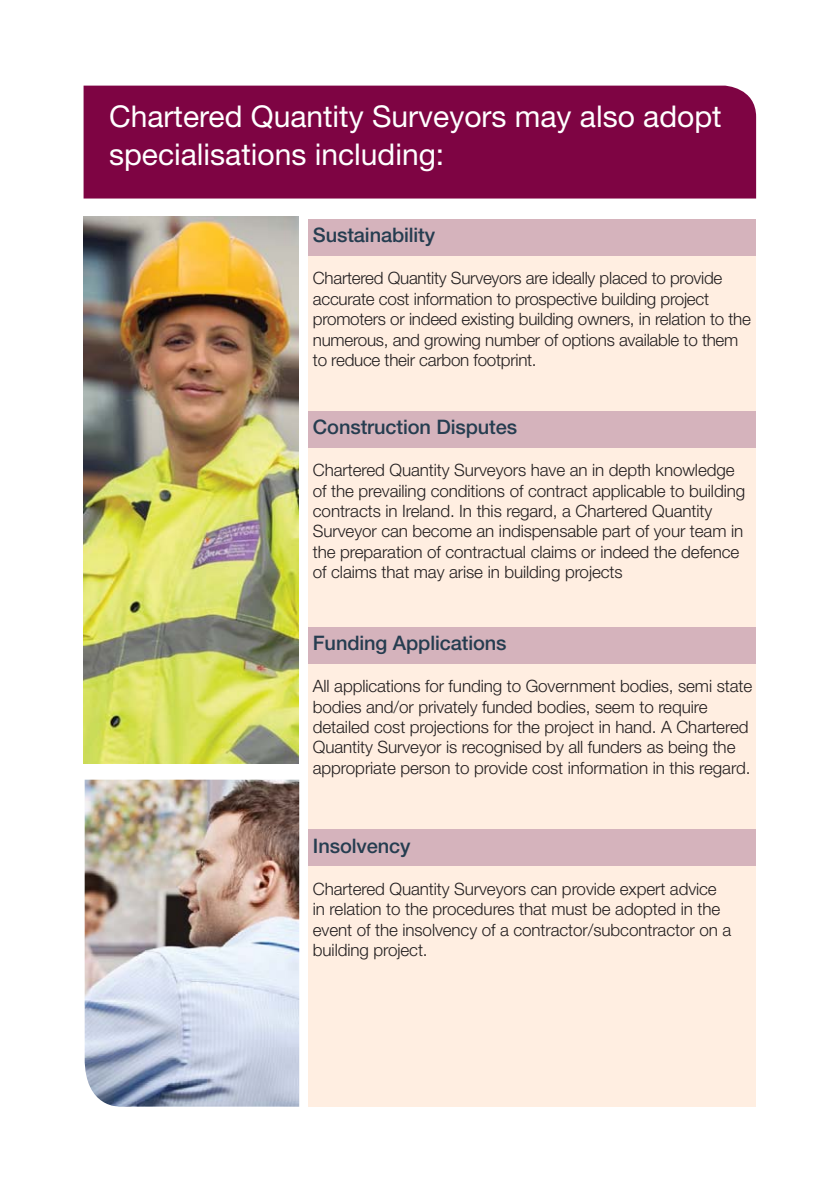
<style>
.page{position:relative;width:838px;height:1189px;background:#fff}
.page>*{position:absolute;margin:0;border:0;box-sizing:border-box;transform-origin:0 0}
.t1{font:30px/38px "Helvetica Neue";color:#fff}
.t2{font:500 20px "Helvetica Neue";letter-spacing:-.005em;color:#253d50}
.t3{font:300 17px/20.4px "Helvetica Neue";letter-spacing:-.005em;color:#231f20}
</style>
<div class="page">
<div style="left:308px;top:219px;width:447px;height:887px;background:#ffeee1"></div>
<div style="left:83px;top:86px;width:672px;height:112px;background:#7e0443"></div>
<img style="left:83px;top:216px;width:215px;height:547px">
<img style="left:85px;top:779px;width:214px;height:328px">
<div style="left:308px;top:219px;width:447px;height:37px;background:#d5b3bc"></div>
<div style="left:308px;top:410px;width:447px;height:37px;background:#d5b3bc"></div>
<div style="left:308px;top:626px;width:447px;height:37px;background:#d5b3bc"></div>
<div style="left:308px;top:829px;width:447px;height:37px;background:#d5b3bc"></div>
<h1 class="t1" style="left:109px;top:100px;width:613px">Chartered Quantity Surveyors may also adopt specialisations including:</h1>
<p class="t2" style="left:313px;top:228px;width:124px">Sustainability</p>
<p class="t3" style="left:313px;top:270px;width:439px">Chartered Quantity Surveyors are ideally placed to provide accurate cost information to prospective building project promoters or indeed existing building owners, in relation to the numerous, and growing number of options available to them to reduce their carbon footprint.</p>
<p class="t2" style="left:313px;top:419px;width:206px">Construction Disputes</p>
<p class="t3" style="left:313px;top:461px;width:433px">Chartered Quantity Surveyors have an in depth knowledge of the prevailing conditions of contract applicable to building contracts in Ireland. In this regard, a Chartered Quantity Surveyor can become an indispensable part of your team in the preparation of contractual claims or indeed the defence of claims that may arise in building projects</p>
<p class="t2" style="left:313px;top:635px;width:195px">Funding Applications</p>
<p class="t3" style="left:313px;top:677px;width:440px">All applications for funding to Government bodies, semi state bodies and/or privately funded bodies, seem to require detailed cost projections for the project in hand. A Chartered Quantity Surveyor is recognised by all funders as being the appropriate person to provide cost information in this regard.</p>
<p class="t2" style="left:313px;top:838px;width:99px">Insolvency</p>
<p class="t3" style="left:313px;top:880px;width:419px">Chartered Quantity Surveyors can provide expert advice in relation to the procedures that must be adopted in the event of the insolvency of a contractor/subcontractor on a building project.</p>
</div>
